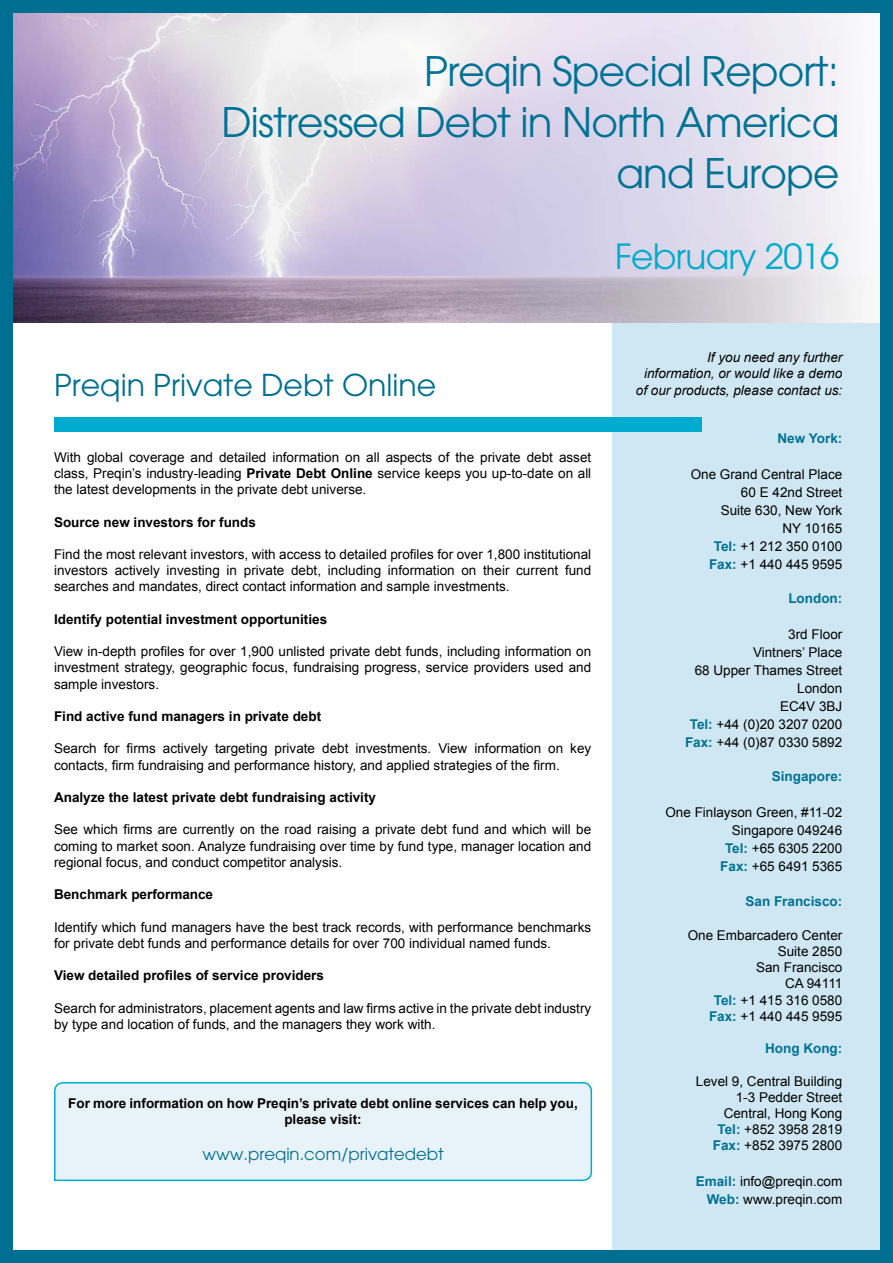
<style>
.page{position:relative;width:893px;height:1263px;background:#fff}
.page>*{position:absolute;margin:0;border:0;box-sizing:border-box;transform-origin:0 0}
.t1{font:40.5px/51px "Avant Garde CE";letter-spacing:-.02em;color:#007294;text-align:right}
.t2{font:34.5px "Avant Garde CE";letter-spacing:-.02em;color:#00abcf}
.t3{font:30px "Avant Garde CE";color:#006f91}
.t4{font:16.5px "Avant Garde CE";color:#006f91}
.t5{font:13.5px/16.2px "Arial";color:#000;text-align:right}
.t6{font:700 13.5px/16.2px "Arial";color:#000;text-align:center}
.t7{font:italic 13.5px/16.5px "Arial";color:#000;text-align:right}
.t8{font:700 13.5px "Arial";color:#007294}
.s1{font-weight:700}
.s2{font-weight:700;color:#007294}
</style>
<div class="page">
<img style="left:13px;top:13px;width:849px;height:310px">
<div style="left:612px;top:323px;width:280px;height:940px;background:#cfe7f2"></div>
<div style="left:0;top:1250px;width:892px;height:13px;background:#006f91"></div>
<div style="left:880px;top:0;width:12px;height:1263px;background:#006f91"></div>
<div style="left:54px;top:417px;width:648px;height:15px;background:#00abcf"></div>
<div style="left:0;top:0;width:892px;height:13px;background:#006f91"></div>
<div style="left:0;top:0;width:13px;height:1263px;background:#006f91"></div>
<div style="left:54px;top:1082px;width:538px;height:99px;background:#e8f3f9"></div>
<h1 class="t1" style="left:221px;top:48px;width:619px">Preqin Special Report:<br>Distressed Debt in North America and Europe</h1>
<h2 class="t2" style="left:615px;top:241px;width:226px">February 2016</h2>
<h3 class="t3" style="left:54px;top:372px;width:384px">Preqin Private Debt Online</h3>
<p class="t5" style="left:54px;top:450px;width:539px;text-align:justify">With global coverage and detailed information on all aspects of the private debt asset class, Preqin’s industry-leading <span class="s1">Private Debt Online</span> service keeps you up-to-date on all the latest developments in the private debt universe.</p>
<p class="t6" style="left:54px;top:515px;width:203px">Source new investors for funds</p>
<p class="t5" style="left:54px;top:547px;width:538px;text-align:justify">Find the most relevant investors, with access to detailed profiles for over 1,800 institutional investors actively investing in private debt, including information on their current fund searches and mandates, direct contact information and sample investments.</p>
<p class="t6" style="left:54px;top:612px;width:275px">Identify potential investment opportunities</p>
<p class="t5" style="left:54px;top:644px;width:538px;text-align:justify">View in-depth profiles for over 1,900 unlisted private debt funds, including information on investment strategy, geographic focus, fundraising progress, service providers used and sample investors.</p>
<p class="t6" style="left:54px;top:709px;width:269px">Find active fund managers in private debt</p>
<p class="t5" style="left:54px;top:741px;width:538px;text-align:left">Search for firms actively targeting private debt investments. View information on key contacts, firm fundraising and performance history, and applied strategies of the firm.</p>
<p class="t6" style="left:54px;top:790px;width:323px">Analyze the latest private debt fundraising activity</p>
<p class="t5" style="left:54px;top:822px;width:538px;text-align:justify">See which firms are currently on the road raising a private debt fund and which will be coming to market soon. Analyze fundraising over time by fund type, manager location and regional focus, and conduct competitor analysis.</p>
<p class="t6" style="left:54px;top:887px;width:161px">Benchmark performance</p>
<p class="t5" style="left:54px;top:920px;width:538px;text-align:left">Identify which fund managers have the best track records, with performance benchmarks for private debt funds and performance details for over 700 individual named funds.</p>
<p class="t6" style="left:54px;top:968px;width:271px">View detailed profiles of service providers</p>
<p class="t5" style="left:54px;top:1001px;width:538px;text-align:left">Search for administrators, placement agents and law firms active in the private debt industry by type and location of funds, and the managers they work with.</p>
<p class="t6" style="left:68px;top:1096px;width:511px">For more information on how Preqin’s private debt online services can help you, please visit:</p>
<p class="t4" style="left:202px;top:1146px;width:243px">www.preqin.com/privatedebt</p>
<p class="t7" style="left:636px;top:350px;width:208px">If you need any further information, or would like a demo of our products, please contact us:</p>
<p class="t8" style="left:777px;top:432px;width:66px">New York:</p>
<p class="t5" style="left:690px;top:466px;width:153px;line-height:18px">One Grand Central Place<br>60 E 42nd Street<br>Suite 630, New York<br>NY 10165<br><span class="s2">Tel:</span> +1 212 350 0100<br><span class="s2">Fax:</span> +1 440 445 9595</p>
<p class="t8" style="left:788px;top:593px;width:55px">London:</p>
<p class="t5" style="left:685px;top:626px;width:159px;line-height:18px">3rd Floor<br>Vintners’ Place<br>68 Upper Thames Street<br>London<br>EC4V 3BJ<br><span class="s2">Tel:</span> +44 (0)20 3207 0200<br><span class="s2">Fax:</span> +44 (0)87 0330 5892</p>
<p class="t8" style="left:771px;top:771px;width:72px">Singapore:</p>
<p class="t5" style="left:665px;top:804px;width:178px;line-height:18px">One Finlayson Green, #11-02<br>Singapore 049246<br><span class="s2">Tel:</span> +65 6305 2200<br><span class="s2">Fax:</span> +65 6491 5365</p>
<p class="t8" style="left:745px;top:895px;width:98px">San Francisco:</p>
<p class="t5" style="left:687px;top:928px;width:156px">One Embarcadero Center<br>Suite 2850<br>San Francisco<br>CA 94111<br><span class="s2">Tel:</span> +1 415 316 0580<br><span class="s2">Fax:</span> +1 440 445 9595</p>
<p class="t8" style="left:765px;top:1043px;width:79px">Hong Kong:</p>
<p class="t5" style="left:696px;top:1074px;width:148px">Level 9, Central Building<br>1-3 Pedder Street<br>Central, Hong Kong<br><span class="s2">Tel:</span> +852 3958 2819<br><span class="s2">Fax:</span> +852 3975 2800</p>
<p class="t5" style="left:695px;top:1173px;width:148px;line-height:18px"><span class="s2">Email:</span> info@preqin.com<br><span class="s2">Web:</span> www.preqin.com</p>
</div>
